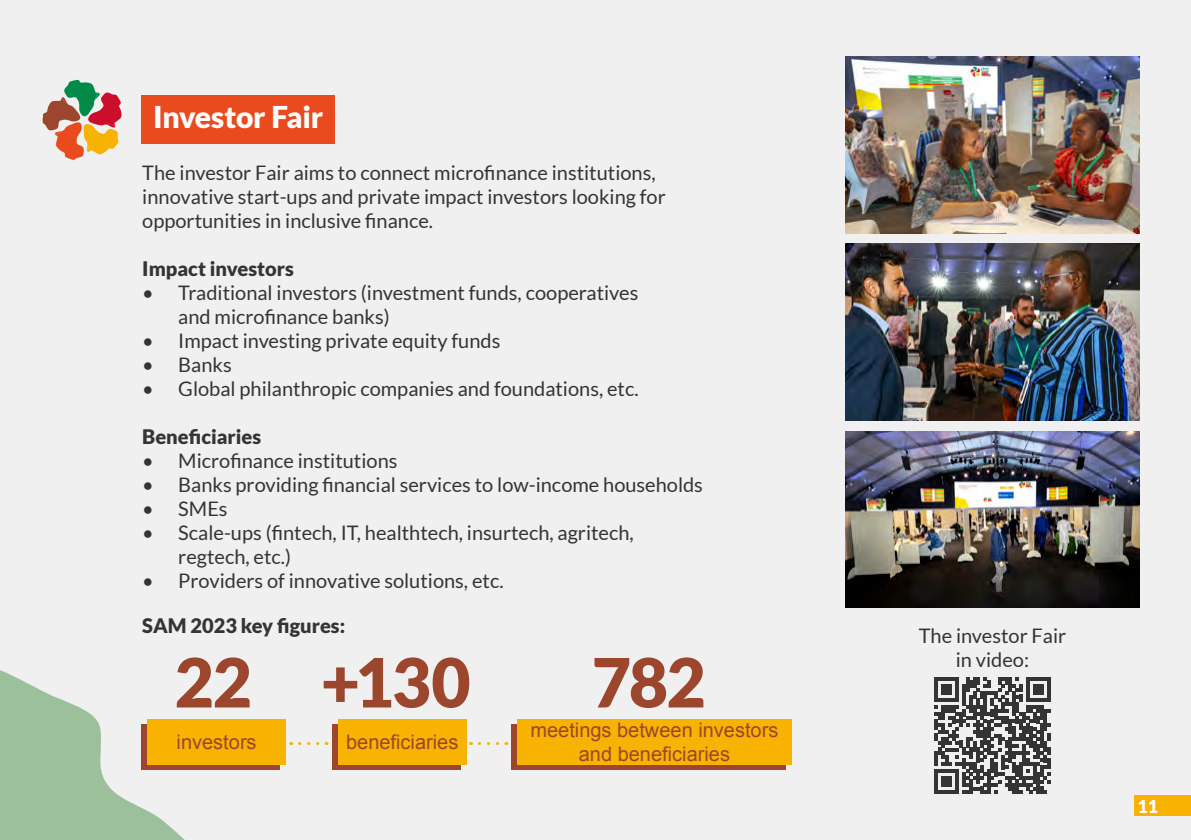
<style>
.page{position:relative;width:1191px;height:840px;background:#fff}
.page>*{position:absolute;margin:0;border:0;box-sizing:border-box;transform-origin:0 0}
.t1{font:900 67.8px "Lato";letter-spacing:-.025em;color:#9c472d}
.t2{font:900 30px "Lato";letter-spacing:-.01em;color:#fff}
.t3{font:20px/24px "Lato";color:#343434}
.t4{font:20px/24px "Arial";color:#9c472d;text-align:center}
.t5{font:900 20px "Lato";color:#343434}
.t6{font:900 17.8px "Lato";color:#fff}
</style>
<div class="page">
<div style="left:0;top:0;width:1191px;height:839px;background:#f0f0f1"></div>
<div style="left:1134px;top:794px;width:57px;height:21px;background:#f7b300"></div>
<svg style="left:0;top:670px;width:184px;height:169px;fill:#9dc09c"></svg>
<svg style="left:42px;top:79px;width:80px;height:81px"></svg>
<div style="left:141px;top:96px;width:194px;height:48px;background:#e94b1f"></div>
<svg style="left:142px;top:724px;width:138px;height:46px"></svg>
<div style="left:332px;top:724px;width:129px;height:46px;background:#9c472d"></div>
<svg style="left:511px;top:724px;width:275px;height:46px;background:#a85626"></svg>
<div style="left:147px;top:718px;width:139px;height:46px;background:#f7b300"></div>
<div style="left:338px;top:718px;width:128px;height:46px;background:#f7b300"></div>
<div style="left:517px;top:718px;width:274px;height:46px;background:#f7b300"></div>
<svg style="left:299px;top:742px;width:28px;height:2px"></svg>
<svg style="left:479px;top:742px;width:28px;height:2px"></svg>
<svg style="left:934px;top:677px;width:116px;height:116px"></svg>
<img style="left:845px;top:57px;width:294px;height:176px">
<img style="left:845px;top:244px;width:294px;height:176px">
<img style="left:845px;top:431px;width:294px;height:176px">
<p class="t2" style="left:153px;top:99px;width:171px">Investor Fair</p>
<p class="t3" style="left:142px;top:160px;width:525px">The investor Fair aims to connect microfinance institutions, innovative start-ups and private impact investors looking for opportunities in inclusive finance.</p>
<p class="t5" style="left:142px;top:257px;width:153px">Impact investors</p>
<p class="t3" style="left:178px;top:280px;width:461px;text-indent:-36px">• Traditional investors (investment funds, cooperatives and microfinance banks)</p>
<p class="t3" style="left:142px;top:328px;width:359px">• Impact investing private equity funds</p>
<p class="t3" style="left:142px;top:352px;width:91px">• Banks</p>
<p class="t3" style="left:142px;top:376px;width:498px">• Global philanthropic companies and foundations, etc.</p>
<p class="t5" style="left:142px;top:425px;width:120px">Beneficiaries</p>
<p class="t3" style="left:142px;top:448px;width:257px">• Microfinance institutions</p>
<p class="t3" style="left:142px;top:472px;width:562px">• Banks providing financial services to low-income households</p>
<p class="t3" style="left:142px;top:496px;width:87px">• SMEs</p>
<p class="t3" style="left:178px;top:520px;width:457px;text-indent:-36px">• Scale-ups (fintech, IT, healthtech, insurtech, agritech, regtech, etc.)</p>
<p class="t3" style="left:142px;top:568px;width:363px">• Providers of innovative solutions, etc.</p>
<p class="t5" style="left:142px;top:613px;width:204px">SAM 2023 key figures:</p>
<p class="t1" style="left:174px;top:642px;width:79px">22</p>
<p class="t1" style="left:321px;top:642px;width:151px">+130</p>
<p class="t1" style="left:592px;top:642px;width:116px">782</p>
<p class="t4" style="left:177px;top:729px;width:82px">investors</p>
<p class="t4" style="left:346px;top:729px;width:114px">beneficiaries</p>
<p class="t4" style="left:530px;top:717px;width:249px">meetings between investors and beneficiaries</p>
<p class="t3" style="left:918px;top:623px;width:149px;text-align:center">The investor Fair in video:</p>
<p class="t6" style="left:1137px;top:795px;width:22px">11</p>
</div>
